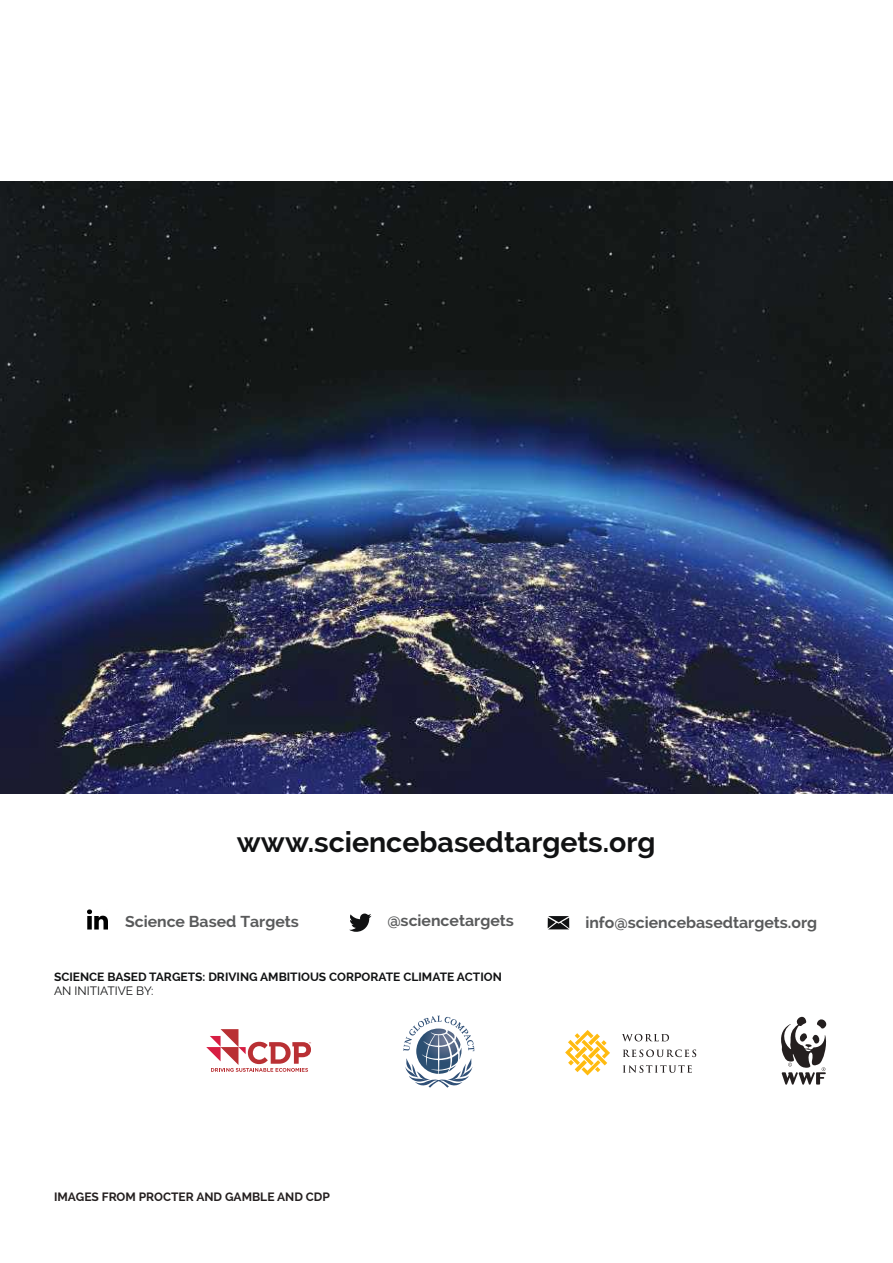
<style>
.page{position:relative;width:893px;height:1263px;background:#fff}
.page>*{position:absolute;margin:0;border:0;box-sizing:border-box;transform-origin:0 0}
.t1{font:700 28.5px "Raleway";color:#111213}
.t2{font:700 15.75px "Raleway";color:#595a5b}
.t3{font:700 12px "Raleway";color:#111213}
.t4{font:700 12px "Raleway";color:#241f1f}
.t5{font:12px "Raleway";color:#111213}
</style>
<div class="page">
<svg style="left:349px;top:913px;width:23px;height:19px"></svg>
<svg style="left:548px;top:916px;width:21px;height:13px"></svg>
<svg style="left:206px;top:1029px;width:105px;height:43px"></svg>
<svg style="left:781px;top:1017px;width:45px;height:68px"></svg>
<svg style="left:403px;top:1016px;width:71px;height:72px"></svg>
<svg style="left:622px;top:1034px;width:47px;height:7px"></svg>
<svg style="left:623px;top:1049px;width:73px;height:8px"></svg>
<svg style="left:565px;top:1030px;width:45px;height:45px"></svg>
<svg style="left:623px;top:1065px;width:69px;height:8px"></svg>
<img style="left:0;top:181px;width:893px;height:612px">
<img style="left:87px;top:909px;width:21px;height:20px">
<h1 class="t1" style="left:237px;top:826px;width:420px">www.sciencebasedtargets.org</h1>
<p class="t2" style="left:125px;top:912px;width:175px">Science Based Targets</p>
<p class="t2" style="left:387px;top:911px;width:128px">@sciencetargets</p>
<p class="t2" style="left:585px;top:913px;width:233px">info@sciencebasedtargets.org</p>
<p class="t3" style="left:54px;top:969px;width:449px">SCIENCE BASED TARGETS: DRIVING AMBITIOUS CORPORATE CLIMATE ACTION</p>
<p class="t5" style="left:54px;top:984px;width:101px">AN INITIATIVE BY:</p>
<p class="t4" style="left:54px;top:1190px;width:277px">IMAGES FROM PROCTER AND GAMBLE AND CDP</p>
</div>
